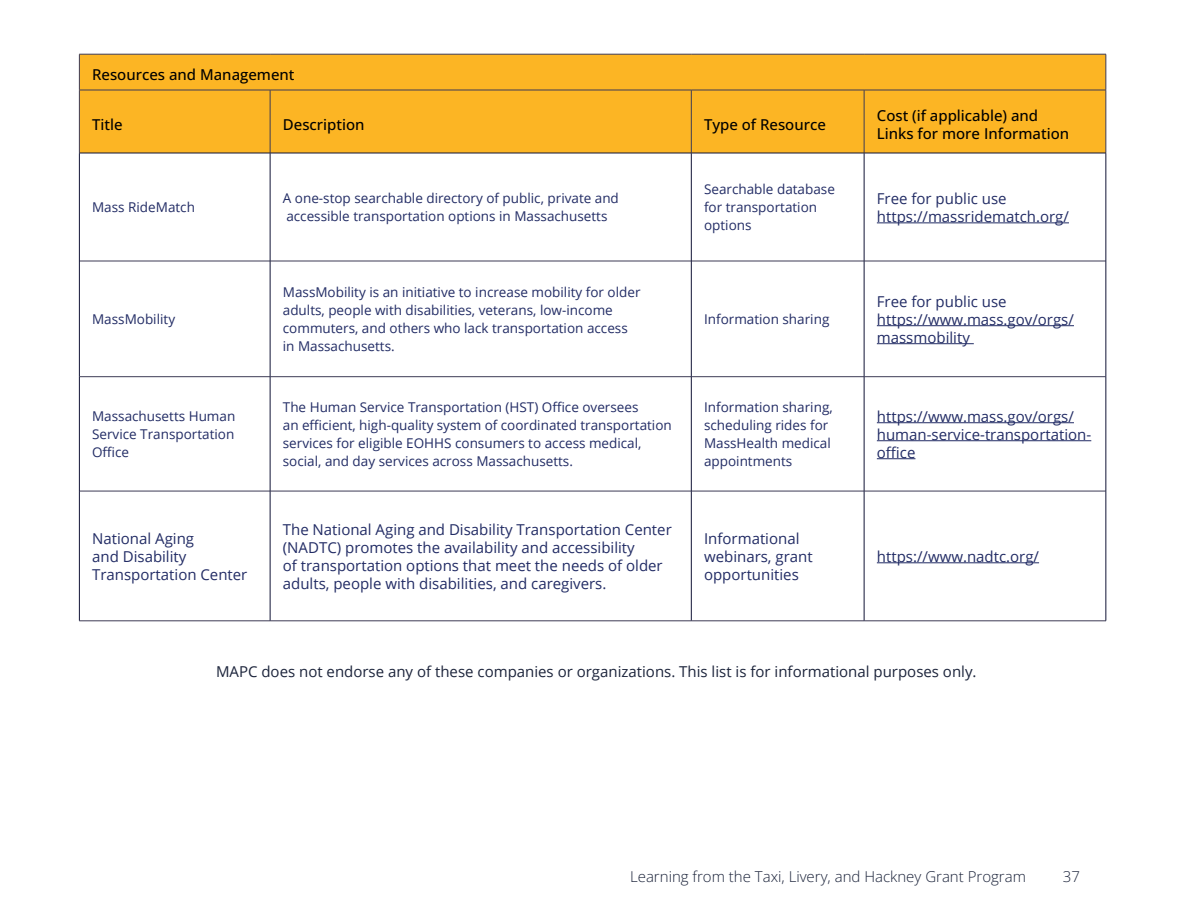
<style>
.page{position:relative;width:1188px;height:918px;background:#fff}
.page>*{position:absolute;margin:0;border:0;box-sizing:border-box;transform-origin:0 0}
.ExtraFigureCalloutCo{font:15px/18px "Open Sans";color:#222c65}
.ExtraFigureCalloutCo-2{font:500 15px/18px "Open Sans";color:#000}
.FootnoteCopy{font:15px "Open Sans";color:#1c243b}
.t1{font:300 15px "Open Sans";color:#1c243b}
.ExtraFigureCalloutCo-3{font:13.5px/18px "Open Sans";color:#222c65}
</style>
<div class="page">
<div style="left:80px;top:55px;width:1026px;height:98px;background:#fcb524"></div>
<svg style="left:80px;top:154px;width:1026px;height:467px"></svg>
<hr style="left:79px;top:54px;width:191px;height:1px;background:#3d3b55">
<hr style="left:79px;top:54px;width:1px;height:36px;background:#3d3b55">
<hr style="left:270px;top:54px;width:421px;height:1px;background:#3d3b55">
<hr style="left:691px;top:54px;width:173px;height:1px;background:#3d3b55">
<hr style="left:864px;top:54px;width:242px;height:1px;background:#3d3b55">
<hr style="left:1106px;top:54px;width:1px;height:36px;background:#3d3b55">
<hr style="left:79px;top:90px;width:191px;height:1px;background:#3d3b55">
<hr style="left:79px;top:90px;width:1px;height:63px;background:#3d3b55">
<hr style="left:270px;top:90px;width:421px;height:1px;background:#3d3b55">
<hr style="left:270px;top:90px;width:1px;height:63px;background:#3d3b55">
<hr style="left:691px;top:90px;width:173px;height:1px;background:#3d3b55">
<hr style="left:691px;top:90px;width:1px;height:63px;background:#3d3b55">
<hr style="left:864px;top:90px;width:242px;height:1px;background:#3d3b55">
<hr style="left:864px;top:90px;width:1px;height:63px;background:#3d3b55">
<hr style="left:1106px;top:90px;width:1px;height:63px;background:#3d3b55">
<hr style="left:80px;top:261px;width:190px;height:1px;background:#3d3b55">
<hr style="left:270px;top:261px;width:421px;height:1px;background:#3d3b55">
<hr style="left:692px;top:261px;width:172px;height:1px;background:#3d3b55">
<hr style="left:864px;top:261px;width:242px;height:1px;background:#3d3b55">
<hr style="left:80px;top:376px;width:190px;height:1px;background:#3d3b55">
<hr style="left:270px;top:376px;width:421px;height:1px;background:#3d3b55">
<hr style="left:692px;top:376px;width:172px;height:1px;background:#3d3b55">
<hr style="left:864px;top:376px;width:242px;height:1px;background:#3d3b55">
<hr style="left:80px;top:491px;width:190px;height:1px;background:#3d3b55">
<hr style="left:270px;top:491px;width:421px;height:1px;background:#3d3b55">
<hr style="left:692px;top:491px;width:172px;height:1px;background:#3d3b55">
<hr style="left:864px;top:491px;width:242px;height:1px;background:#3d3b55">
<hr style="left:79px;top:621px;width:191px;height:1px;background:#3d3b55">
<hr style="left:270px;top:621px;width:421px;height:1px;background:#3d3b55">
<hr style="left:691px;top:621px;width:173px;height:1px;background:#3d3b55">
<hr style="left:864px;top:621px;width:242px;height:1px;background:#3d3b55">
<hr style="left:79px;top:153px;width:191px;height:1px;background:#111436">
<hr style="left:79px;top:153px;width:1px;height:108px;background:#111436">
<hr style="left:270px;top:153px;width:421px;height:1px;background:#111436">
<hr style="left:270px;top:153px;width:1px;height:108px;background:#111436">
<hr style="left:691px;top:153px;width:173px;height:1px;background:#111436">
<hr style="left:691px;top:153px;width:1px;height:108px;background:#111436">
<hr style="left:864px;top:153px;width:242px;height:1px;background:#111436">
<hr style="left:864px;top:153px;width:1px;height:108px;background:#111436">
<hr style="left:1106px;top:153px;width:1px;height:108px;background:#111436">
<hr style="left:79px;top:261px;width:1px;height:116px;background:#111436">
<hr style="left:270px;top:261px;width:1px;height:116px;background:#111436">
<hr style="left:691px;top:261px;width:1px;height:116px;background:#111436">
<hr style="left:864px;top:261px;width:1px;height:116px;background:#111436">
<hr style="left:1106px;top:261px;width:1px;height:116px;background:#111436">
<hr style="left:79px;top:377px;width:1px;height:114px;background:#111436">
<hr style="left:270px;top:377px;width:1px;height:114px;background:#111436">
<hr style="left:691px;top:377px;width:1px;height:114px;background:#111436">
<hr style="left:864px;top:377px;width:1px;height:114px;background:#111436">
<hr style="left:1106px;top:377px;width:1px;height:114px;background:#111436">
<hr style="left:79px;top:491px;width:1px;height:130px;background:#111436">
<hr style="left:270px;top:491px;width:1px;height:130px;background:#111436">
<hr style="left:691px;top:491px;width:1px;height:130px;background:#111436">
<hr style="left:864px;top:491px;width:1px;height:130px;background:#111436">
<hr style="left:1106px;top:491px;width:1px;height:130px;background:#111436">
<hr style="left:877px;top:222px;width:192px;height:1px;background:#222c65">
<hr style="left:877px;top:325px;width:197px;height:1px;background:#222c65">
<hr style="left:877px;top:343px;width:97px;height:1px;background:#222c65">
<hr style="left:877px;top:422px;width:197px;height:1px;background:#222c65">
<hr style="left:877px;top:440px;width:214px;height:1px;background:#222c65">
<hr style="left:877px;top:458px;width:38px;height:1px;background:#222c65">
<hr style="left:877px;top:562px;width:162px;height:1px;background:#222c65">
<p class="ExtraFigureCalloutCo-2" style="left:92px;top:65px;width:204px">Resources and Management</p>
<p class="ExtraFigureCalloutCo-2" style="left:92px;top:115px;width:32px">Title</p>
<p class="ExtraFigureCalloutCo-2" style="left:283px;top:115px;width:83px">Description</p>
<p class="ExtraFigureCalloutCo-2" style="left:704px;top:115px;width:123px">Type of Resource</p>
<p class="ExtraFigureCalloutCo-2" style="left:877px;top:106px;width:194px">Cost (if applicable) and<br>Links for more Information</p>
<p class="ExtraFigureCalloutCo-3" style="left:92px;top:198px;width:104px">Mass RideMatch</p>
<p class="ExtraFigureCalloutCo-3" style="left:92px;top:310px;width:85px">MassMobility</p>
<p class="ExtraFigureCalloutCo-3" style="left:283px;top:189px;width:338px">A one-stop searchable directory of public, private and</p>
<p class="ExtraFigureCalloutCo-3" style="left:286px;top:207px;width:323px">accessible transportation options in Massachusetts</p>
<p class="ExtraFigureCalloutCo-3" style="left:283px;top:283px;width:359px">MassMobility is an initiative to increase mobility for older adults, people with disabilities, veterans, low-income commuters, and others who lack transportation access in Massachusetts.</p>
<p class="ExtraFigureCalloutCo-3" style="left:704px;top:180px;width:132px">Searchable database for transportation options</p>
<p class="ExtraFigureCalloutCo" style="left:877px;top:189px;width:131px">Free for public use</p>
<p class="ExtraFigureCalloutCo" style="left:877px;top:207px;width:194px">https://massridematch.org/</p>
<p class="ExtraFigureCalloutCo-3" style="left:704px;top:310px;width:127px">Information sharing</p>
<p class="ExtraFigureCalloutCo" style="left:877px;top:292px;width:131px">Free for public use</p>
<p class="ExtraFigureCalloutCo" style="left:877px;top:310px;width:199px">https://www.mass.gov/orgs/ massmobility</p>
<p class="ExtraFigureCalloutCo-3" style="left:92px;top:407px;width:145px;text-align:justify">Massachusetts Human Service Transportation Office</p>
<p class="ExtraFigureCalloutCo-3" style="left:283px;top:398px;width:390px">The Human Service Transportation (HST) Office oversees<br>an efficient, high-quality system of coordinated transportation services for eligible EOHHS consumers to access medical, social, and day services across Massachusetts.</p>
<p class="ExtraFigureCalloutCo-3" style="left:704px;top:398px;width:130px">Information sharing, scheduling rides for<br>MassHealth medical appointments</p>
<p class="ExtraFigureCalloutCo" style="left:877px;top:407px;width:216px">https://www.mass.gov/orgs/ human-service-transportation&shy;office</p>
<p class="ExtraFigureCalloutCo" style="left:92px;top:529px;width:157px">National Aging<br>and Disability<br>Transportation Center</p>
<p class="ExtraFigureCalloutCo" style="left:283px;top:520px;width:390px">The National Aging and Disability Transportation Center (NADTC) promotes the availability and accessibility<br>of transportation options that meet the needs of older adults, people with disabilities, and caregivers.</p>
<p class="ExtraFigureCalloutCo" style="left:704px;top:529px;width:110px">Informational webinars, grant opportunities</p>
<p class="ExtraFigureCalloutCo" style="left:877px;top:547px;width:164px">https://www.nadtc.org/</p>
<p class="FootnoteCopy" style="left:216px;top:662px;width:762px">MAPC does not endorse any of these companies or organizations. This list is for informational purposes only.</p>
<p class="t1" style="left:630px;top:866px;width:397px">Learning from the Taxi, Livery, and Hackney Grant Program</p>
<p class="t1" style="left:1063px;top:867px;width:19px">37</p>
</div>
